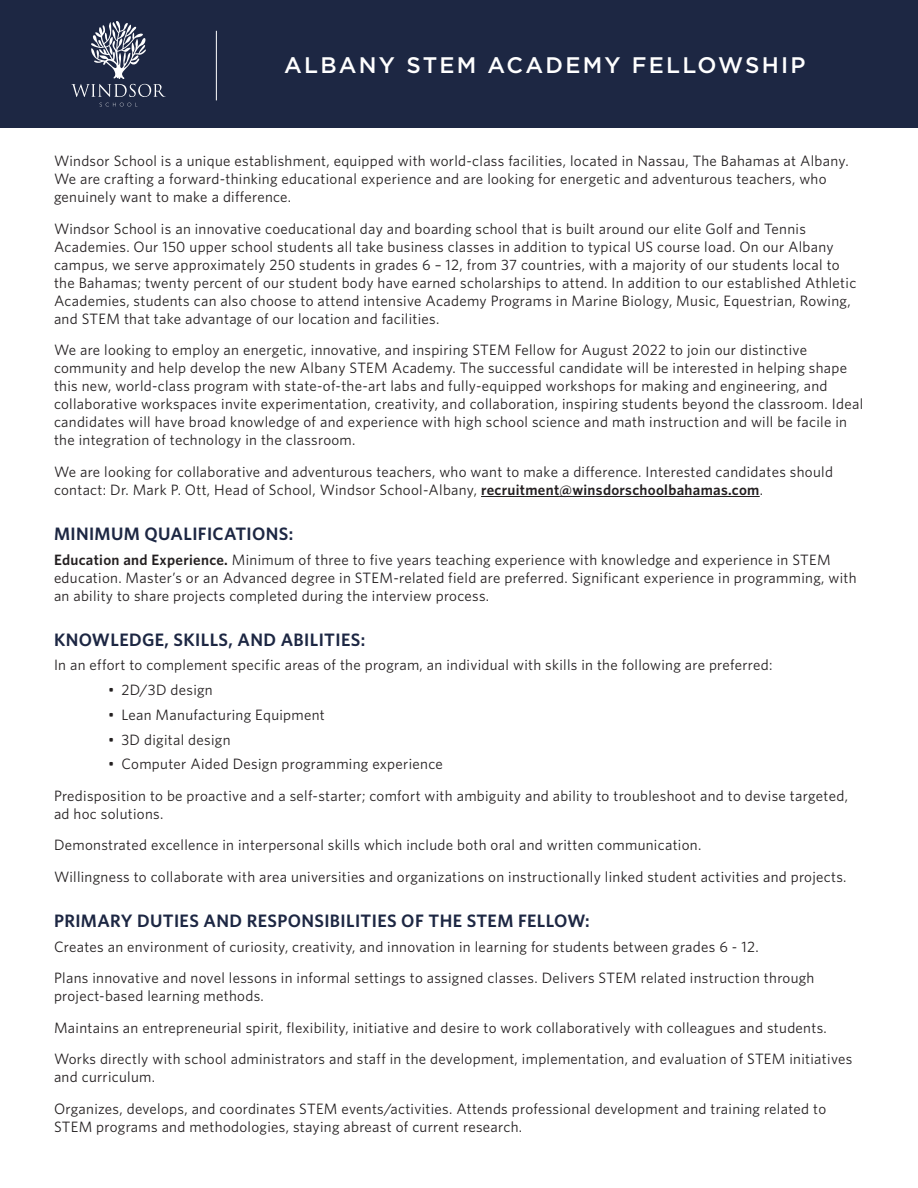
<style>
.page{position:relative;width:918px;height:1188px;background:#fff}
.page>*{position:absolute;margin:0;border:0;box-sizing:border-box;transform-origin:0 0}
.t1{font:500 22.5px "Gotham";letter-spacing:.1em;color:#fff}
.Headline{font:600 18px "Whitney";letter-spacing:.02em;color:#1d2743}
.Copy{font:15px/18px "Whitney";letter-spacing:.02em;color:#231f20}
.s1{font-weight:600}
</style>
<div class="page">
<div style="left:0;top:0;width:918px;height:128px;background:#1d2743"></div>
<svg style="left:100px;top:103px;width:37px;height:4px"></svg>
<svg style="left:71px;top:21px;width:95px;height:76px"></svg>
<hr style="left:216px;top:31px;width:1px;height:69px;background:#fff">
<hr style="left:481px;top:496px;width:279px;height:1px;background:#231f20">
<p class="t1" style="left:284px;top:50px;width:523px">ALBANY STEM ACADEMY FELLOWSHIP</p>
<p class="Copy" style="left:54px;top:152px;width:796px">Windsor School is a unique establishment, equipped with world-class facilities, located in Nassau, The Bahamas at Albany.<br>We are crafting a forward-thinking educational experience and are looking for energetic and adventurous teachers, who genuinely want to make a difference.</p>
<p class="Copy" style="left:54px;top:219px;width:804px">Windsor School is an innovative coeducational day and boarding school that is built around our elite Golf and Tennis Academies. Our 150 upper school students all take business classes in addition to typical US course load. On our Albany campus, we serve approximately 250 students in grades 6 – 12, from 37 countries, with a majority of our students local to the Bahamas; twenty percent of our student body have earned scholarships to attend. In addition to our established Athletic Academies, students can also choose to attend intensive Academy Programs in Marine Biology, Music, Equestrian, Rowing, and STEM that take advantage of our location and facilities.</p>
<p class="Copy" style="left:54px;top:341px;width:811px">We are looking to employ an energetic, innovative, and inspiring STEM Fellow for August 2022 to join our distinctive community and help develop the new Albany STEM Academy. The successful candidate will be interested in helping shape this new, world-class program with state-of-the-art labs and fully-equipped workshops for making and engineering, and collaborative workspaces invite experimentation, creativity, and collaboration, inspiring students beyond the classroom. Ideal candidates will have broad knowledge of and experience with high school science and math instruction and will be facile in the integration of technology in the classroom.</p>
<p class="Copy" style="left:54px;top:462px;width:780px">We are looking for collaborative and adventurous teachers, who want to make a difference. Interested candidates should contact: Dr. Mark P. Ott, Head of School, Windsor School-Albany, <span class="s1">recruitment@winsdorschoolbahamas.com</span>.</p>
<p class="Headline" style="left:54px;top:522px;width:241px">MINIMUM QUALIFICATIONS:</p>
<p class="Copy" style="left:54px;top:550px;width:804px"><span class="s1">Education and Experience.</span> Minimum of three to five years teaching experience with knowledge and experience in STEM education. Master’s or an Advanced degree in STEM-related field are preferred. Significant experience in programming, with an ability to share projects completed during the interview process.</p>
<p class="Headline" style="left:54px;top:628px;width:313px">KNOWLEDGE, SKILLS, AND ABILITIES:</p>
<p class="Copy" style="left:54px;top:656px;width:720px">In an effort to complement specific areas of the program, an individual with skills in the following are preferred:</p>
<p class="Copy" style="left:108px;top:681px;width:106px">• 2D/3D design</p>
<p class="Copy" style="left:108px;top:705px;width:218px">• Lean Manufacturing Equipment</p>
<p class="Copy" style="left:108px;top:730px;width:124px">• 3D digital design</p>
<p class="Copy" style="left:108px;top:755px;width:336px">• Computer Aided Design programming experience</p>
<p class="Copy" style="left:54px;top:786px;width:795px">Predisposition to be proactive and a self-starter; comfort with ambiguity and ability to troubleshoot and to devise targeted, ad hoc solutions.</p>
<p class="Copy" style="left:54px;top:836px;width:649px">Demonstrated excellence in interpersonal skills which include both oral and written communication.</p>
<p class="Copy" style="left:54px;top:867px;width:794px">Willingness to collaborate with area universities and organizations on instructionally linked student activities and projects.</p>
<p class="Headline" style="left:54px;top:909px;width:537px">PRIMARY DUTIES AND RESPONSIBILITIES OF THE STEM FELLOW:</p>
<p class="Copy" style="left:54px;top:937px;width:706px">Creates an environment of curiosity, creativity, and innovation in learning for students between grades 6 - 12.</p>
<p class="Copy" style="left:54px;top:969px;width:762px">Plans innovative and novel lessons in informal settings to assigned classes. Delivers STEM related instruction through project-based learning methods.</p>
<p class="Copy" style="left:54px;top:1018px;width:774px">Maintains an entrepreneurial spirit, flexibility, initiative and desire to work collaboratively with colleagues and students.</p>
<p class="Copy" style="left:54px;top:1050px;width:800px">Works directly with school administrators and staff in the development, implementation, and evaluation of STEM initiatives and curriculum.</p>
<p class="Copy" style="left:54px;top:1099px;width:774px">Organizes, develops, and coordinates STEM events/activities. Attends professional development and training related to<br>STEM programs and methodologies, staying abreast of current research.</p>
</div>
